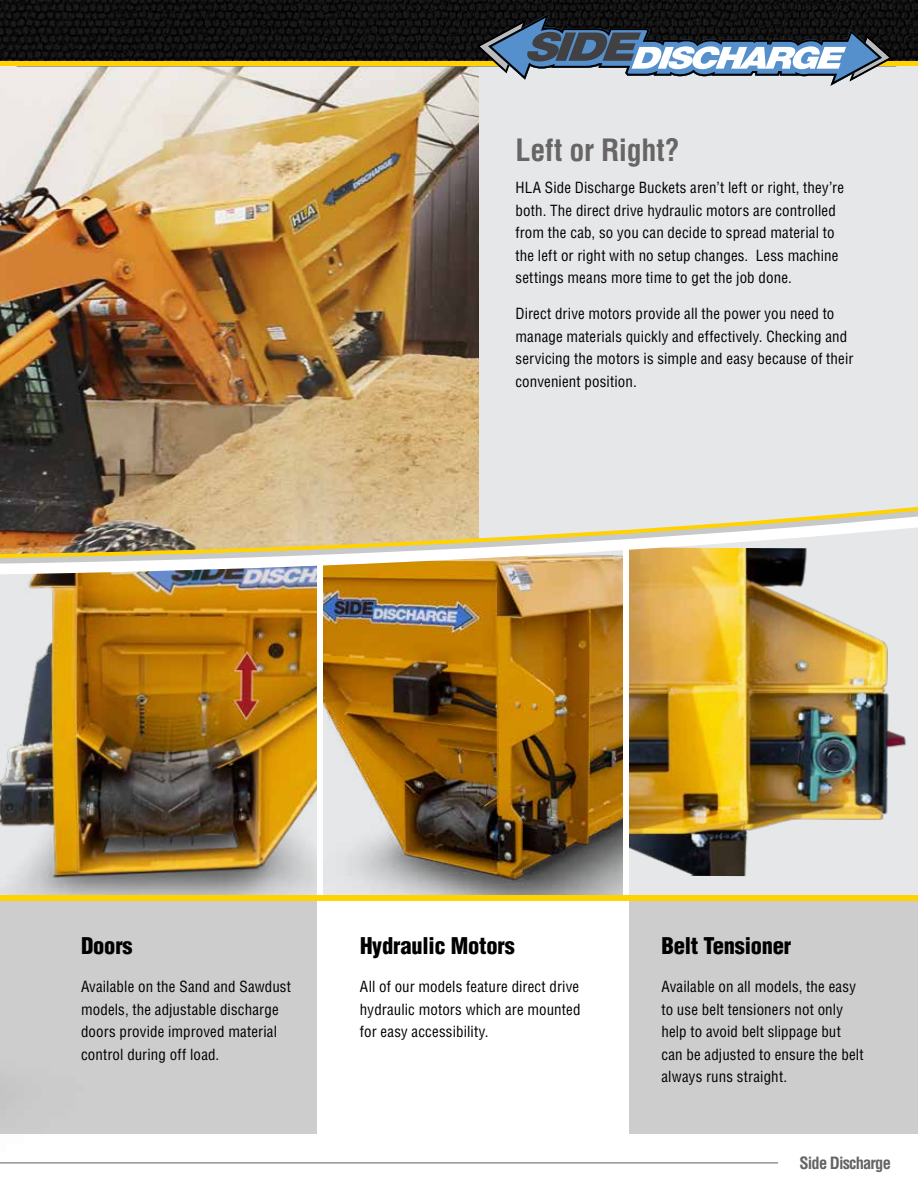
<style>
.page{position:relative;width:918px;height:1188px;background:#fff}
.page>*{position:absolute;margin:0;border:0;box-sizing:border-box;transform-origin:0 0}
.t1{font:700 condensed 30px "Helvetica LT Std";letter-spacing:-.01em;color:#676565}
.t2{font:900 condensed 22.5px "Helvetica LT Std";letter-spacing:-.01em;color:#000}
.t3{font:700 condensed 16.5px "Helvetica LT Std";letter-spacing:-.05em;color:#636466}
.t4{font:condensed 15px/22.5px "Helvetica LT Std";letter-spacing:.01em;color:#000}
</style>
<div class="page">
<img style="left:0;top:60px;width:1px;height:443px">
<img style="left:1px;top:66px;width:479px;height:437px">
<div style="left:480px;top:61px;width:438px;height:484px;background:#e6e7e8"></div>
<hr style="left:17px;top:66px;width:879px;height:1px;background:#6d6e71">
<div style="left:0;top:61px;width:918px;height:5px;background:#ffd200"></div>
<svg style="left:0;top:0;width:918px;height:60px;background:#0f0f0f"></svg>
<svg style="left:476px;top:14px;width:418px;height:72px"></svg>
<svg style="left:0;top:503px;width:918px;height:4px"></svg>
<svg style="left:0;top:507px;width:918px;height:8px"></svg>
<img style="left:0;top:515px;width:918px;height:51px">
<div style="left:0;top:898px;width:320px;height:236px;background:#cdcdcd"></div>
<div style="left:626px;top:898px;width:292px;height:236px;background:#cdcdcd"></div>
<img style="left:273px;top:566px;width:44px;height:329px">
<hr style="left:0;top:1162px;width:778px;height:2px;background:#939598">
<svg style="left:626px;top:526px;width:292px;height:369px;fill:#e6e7e8"></svg>
<img style="left:629px;top:548px;width:289px;height:329px">
<img style="left:320px;top:550px;width:303px;height:345px">
<img style="left:0;top:567px;width:273px;height:597px">
<div style="left:317px;top:556px;width:6px;height:578px;background:#fff"></div>
<div style="left:623px;top:542px;width:6px;height:592px;background:#fff"></div>
<div style="left:0;top:895px;width:918px;height:6px;background:#ffd200"></div>
<h1 class="t1" style="left:515px;top:131px;width:166px">Left or Right?</h1>
<p class="t4" style="left:515px;top:176px;width:330px">HLA Side Discharge Buckets aren’t left or right, they’re both. The direct drive hydraulic motors are controlled from the cab, so you can decide to spread material to the left or right with no setup changes. Less machine settings means more time to get the job done.</p>
<p class="t4" style="left:515px;top:302px;width:339px">Direct drive motors provide all the power you need to manage materials quickly and effectively. Checking and servicing the motors is simple and easy because of their convenient position.</p>
<h2 class="t2" style="left:81px;top:932px;width:53px">Doors</h2>
<p class="t4" style="left:81px;top:975px;width:212px">Available on the Sand and Sawdust models, the adjustable discharge doors provide improved material control during off load.</p>
<h2 class="t2" style="left:360px;top:932px;width:156px">Hydraulic Motors</h2>
<h2 class="t2" style="left:662px;top:932px;width:131px">Belt Tensioner</h2>
<p class="t4" style="left:360px;top:975px;width:222px;text-align:justify">All of our models feature direct drive hydraulic motors which are mounted for easy accessibility.</p>
<p class="t4" style="left:661px;top:975px;width:204px">Available on all models, the easy to use belt tensioners not only help to avoid belt slippage but can be adjusted to ensure the belt always runs straight.</p>
<p class="t3" style="left:800px;top:1152px;width:93px">Side Discharge</p>
</div>
